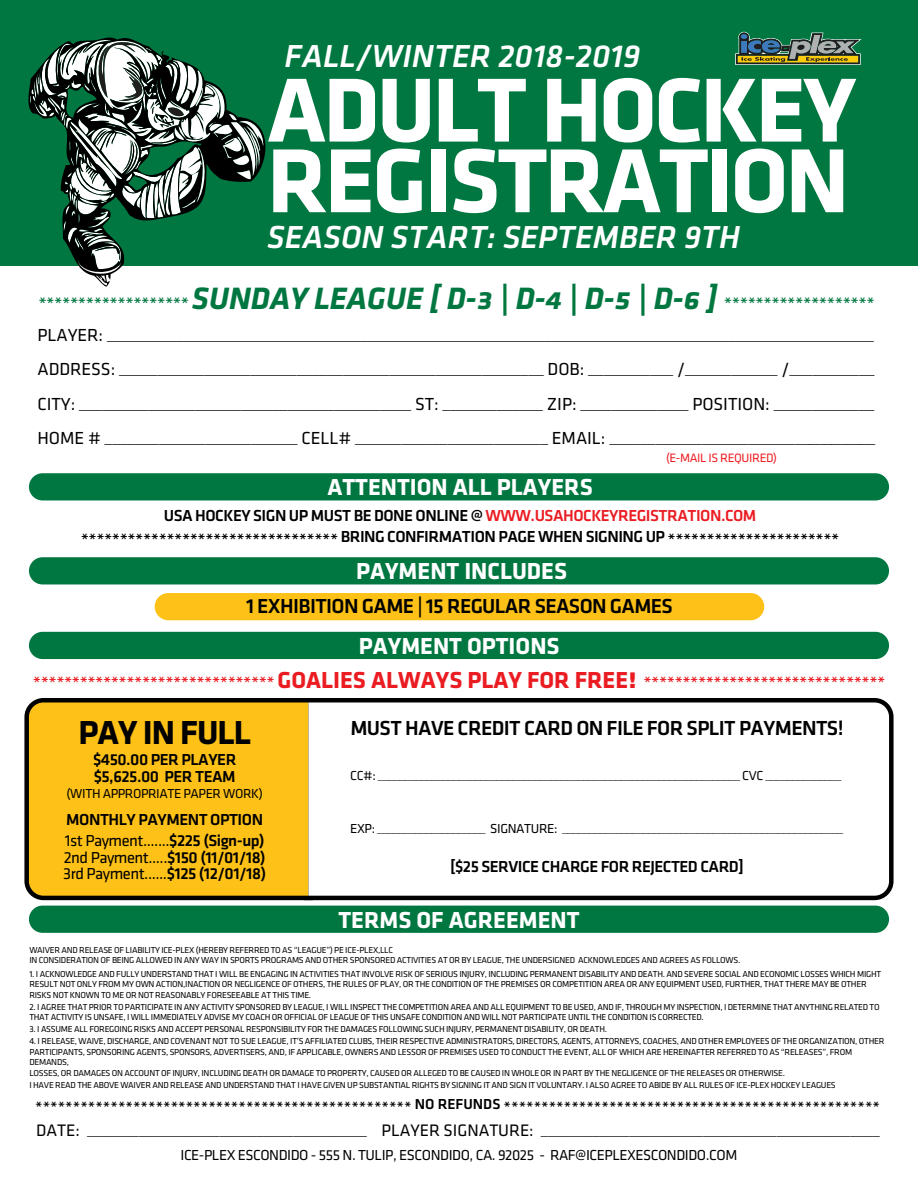
<style>
.page{position:relative;width:918px;height:1188px;background:#fff}
.page>*{position:absolute;margin:0;border:0;box-sizing:border-box;transform-origin:0 0}
.t1{font:94.2px/70.7px "Klavika Bold Caps SCTF";letter-spacing:-.03em;color:#fff}
.t2{font:34.5px "Klavika Bold Caps SCTF";letter-spacing:-.03em;color:#000}
.t3{font:italic 500 33px "Klavika";color:#fff}
.t4{font:24px "Klavika Bold Caps SCTF";color:#fff}
.t5{font:500 21px "Klavika";letter-spacing:-.03em;color:#000}
.t6{font:18.15px/34.7px "Klavika";letter-spacing:-.005em;color:#000;text-align:justify}
.t7{font:17.25px "Klavika";letter-spacing:-.005em;color:#000}
.t8{font:500 16.8px "Klavika";color:#007740}
.t9{font:500 16.5px/16.5px "Klavika";letter-spacing:-.03em;color:#000}
.t10{font:500 16.5px "Klavika";color:#ea1c22}
.t11{font:16.5px/16.5px "Klavika";letter-spacing:-.03em;color:#000}
.t12{font:500 15px "Klavika";color:#000}
.t13{font:15px "Klavika";letter-spacing:-.03em;color:#000}
.t14{font:13.5px "Klavika";letter-spacing:-.03em;color:#000}
.t15{font:12.6px "Klavika";letter-spacing:-.03em;color:#ee1d23}
.t16{font:9px/10.5px "Klavika";letter-spacing:-.03em;color:#000}
.s1{font-family:"Klavika Bold Caps Italic SCTF";font-weight:400;font-size:32.1px}
.s2{color:#ea1c22}
.s3{font-family:"Klavika Bold Caps SCTF";font-weight:400;font-size:24px}
.s4{font-family:"Klavika Bold Caps SCTF";font-weight:400;font-size:30px}
.s5{font-weight:400}
.s6{font-weight:500}
</style>
<div class="page">
<div style="left:0;top:0;width:918px;height:265px;background:#007740"></div>
<svg style="left:24px;top:698px;width:275px;height:203px;background:#232222"></svg>
<svg style="left:299px;top:698px;width:595px;height:203px;background:#1d1d1d"></svg>
<div style="left:29px;top:702px;width:279px;height:194px;background:#fec118"></div>
<svg style="left:308px;top:702px;width:581px;height:194px"></svg>
<div style="left:155px;top:593px;width:609px;height:27px;background:#fec118;border-radius:14px"></div>
<div style="left:29px;top:632px;width:860px;height:27px;background:#007740;border-radius:14px"></div>
<div style="left:29px;top:906px;width:860px;height:27px;background:#007740;border-radius:14px"></div>
<div style="left:29px;top:557px;width:860px;height:27px;background:#007740;border-radius:14px"></div>
<div style="left:29px;top:473px;width:860px;height:27px;background:#007740;border-radius:14px"></div>
<svg style="left:735px;top:32px;width:127px;height:33px"></svg>
<svg style="left:29px;top:37px;width:236px;height:248px"></svg>
<h3 class="t3" style="left:285px;top:38px;width:357px">FALL/WINTER 2018-2019</h3>
<h1 class="t1" style="left:267px;top:75px;width:591px">ADULT HOCKEY<br>REGISTRATION</h1>
<h3 class="t3" style="left:267px;top:219px;width:475px">SEASON START: SEPTEMBER 9TH</h3>
<h3 class="t8" style="left:38px;top:294px;width:838px">******************* <span class="s1">SUNDAY LEAGUE [ D-3 | D-4 | D-5 | D-6 ]</span> *******************</h3>
<p class="t6" style="left:37px;top:318px;width:839px">PLAYER: ____________________________________________________________________________________________________ ADDRESS: _______________________________________________________ DOB: ___________ /____________ /___________ CITY: ___________________________________________ ST: _____________ ZIP: ______________ POSITION: _____________ HOME # _________________________ CELL# _________________________ EMAIL: ___________________________________</p>
<h3 class="t15" style="left:666px;top:451px;width:113px">(E-MAIL IS REQUIRED)</h3>
<h3 class="t4" style="left:327px;top:474px;width:267px">ATTENTION ALL PLAYERS</h3>
<h3 class="t9" style="left:81px;top:504px;width:760px;line-height:24px;text-align:center">USA HOCKEY SIGN UP MUST BE DONE ONLINE @ <span class="s2">WWW.USAHOCKEYREGISTRATION.COM </span>********************************* BRING CONFIRMATION PAGE WHEN SIGNING UP **********************</h3>
<h3 class="t4" style="left:356px;top:558px;width:213px">PAYMENT INCLUDES</h3>
<h3 class="t5" style="left:246px;top:594px;width:428px">1 EXHIBITION GAME | 15 REGULAR SEASON GAMES</h3>
<h3 class="t4" style="left:359px;top:633px;width:202px">PAYMENT OPTIONS</h3>
<h3 class="t10" style="left:33px;top:673px;width:854px">******************************* <span class="s3">GOALIES ALWAYS PLAY FOR FREE</span><span class="s4">!</span> *******************************</h3>
<h2 class="t2" style="left:78px;top:714px;width:174px">PAY IN FULL</h2>
<h3 class="t9" style="left:93px;top:752px;width:145px">$450.00 PER PLAYER $5,625.00 PER TEAM</h3>
<h3 class="t14" style="left:67px;top:787px;width:198px">(WITH APPROPRIATE PAPER WORK)</h3>
<h3 class="t9" style="left:65px;top:810px;width:201px;line-height:21px">MONTHLY PAYMENT OPTION<br><span class="s5">1st Payment.......</span>$225 (Sign-up)</h3>
<h3 class="t11" style="left:63px;top:850px;width:204px">2nd Payment.....<span class="s6">$150 (11/01/18)<br></span>3rd Payment......<span class="s6">$125 (12/01/18)</span></h3>
<h3 class="t5" style="left:350px;top:717px;width:495px">MUST HAVE CREDIT CARD ON FILE FOR SPLIT PAYMENTS!</h3>
<h3 class="t14" style="left:350px;top:768px;width:493px">CC#: ___________________________________________________________________ CVC ______________</h3>
<h3 class="t14" style="left:350px;top:821px;width:495px">EXP: ____________________ SIGNATURE: ____________________________________________________</h3>
<h3 class="t9" style="left:450px;top:859px;width:295px">[$25 SERVICE CHARGE FOR REJECTED CARD]</h3>
<h3 class="t4" style="left:338px;top:907px;width:243px">TERMS OF AGREEMENT</h3>
<p class="t16" style="left:29px;top:945px;width:712px">WAIVER AND RELEASE OF LIABILITY ICE-PLEX (HEREBY REFERRED TO AS “LEAGUE”) PE ICE-PLEX,LLC<br>IN CONSIDERATION OF BEING ALLOWED IN ANY WAY IN SPORTS PROGRAMS AND OTHER SPONSORED ACTIVITIES AT OR BY LEAGUE, THE UNDERSIGNED ACKNOWLEDGES AND AGREES AS FOLLOWS.</p>
<p class="t16" style="left:29px;top:969px;width:853px">1. I ACKNOWLEDGE AND FULLY UNDERSTAND THAT I WILL BE ENGAGING IN ACTIVITIES THAT INVOLVE RISK OF SERIOUS INJURY, INCLUDING PERMANENT DISABILITY AND DEATH. AND SEVERE SOCIAL AND ECONOMIC LOSSES WHICH MIGHT<br>RESULT NOT ONLY FROM MY OWN ACTION,INACTION OR NEGLIGENCE OF OTHERS, THE RULES OF PLAY, OR THE CONDITION OF THE PREMISES OR COMPETITION AREA OR ANY EQUIPMENT USED, FURTHER, THAT THERE MAY BE OTHER<br>RISKS NOT KNOWN TO ME OR NOT REASONABLY FORESEEABLE AT THIS TIME.</p>
<p class="t16" style="left:29px;top:1002px;width:852px">2. I AGREE THAT PRIOR TO PARTICIPATE IN ANY ACTIVITY SPONSORED BY LEAGUE, I WILL INSPECT THE COMPETITION AREA AND ALL EQUIPMENT TO BE USED, AND IF, THROUGH MY INSPECTION, I DETERMINE THAT ANYTHING RELATED TO<br>THAT ACTIVITY IS UNSAFE, I WILL IMMEDIATELY ADVISE MY COACH OR OFFICIAL OF LEAGUE OF THIS UNSAFE CONDITION AND WILL NOT PARTICIPATE UNTIL THE CONDITION IS CORRECTED.</p>
<p class="t16" style="left:29px;top:1024px;width:579px">3. I ASSUME ALL FOREGOING RISKS AND ACCEPT PERSONAL RESPONSIBILITY FOR THE DAMAGES FOLLOWING SUCH INJURY, PERMANENT DISABILITY, OR DEATH.</p>
<p class="t16" style="left:29px;top:1036px;width:857px">4. I RELEASE, WAIVE, DISCHARGE, AND COVENANT NOT TO SUE LEAGUE, IT’S AFFILIATED CLUBS, THEIR RESPECTIVE ADMINISTRATORS, DIRECTORS, AGENTS, ATTORNEYS, COACHES, AND OTHER EMPLOYEES OF THE ORGANIZATION, OTHER PARTICIPANTS, SPONSORING AGENTS, SPONSORS, ADVERTISERS, AND, IF APPLICABLE, OWNERS AND LESSOR OF PREMISES USED TO CONDUCT THE EVENT, ALL OF WHICH ARE HEREINAFTER REFERRED TO AS “RELEASES”, FROM DEMANDS,<br>LOSSES, OR DAMAGES ON ACCOUNT OF INJURY, INCLUDING DEATH OR DAMAGE TO PROPERTY, CAUSED OR ALLEGED TO BE CAUSED IN WHOLE OR IN PART BY THE NEGLIGENCE OF THE RELEASES OR OTHERWISE.</p>
<p class="t16" style="left:29px;top:1080px;width:808px">I HAVE READ THE ABOVE WAIVER AND RELEASE AND UNDERSTAND THAT I HAVE GIVEN UP SUBSTANTIAL RIGHTS BY SIGNING IT AND SIGN IT VOLUNTARY. I ALSO AGREE TO ABIDE BY ALL RULES OF ICE-PLEX HOCKEY LEAGUES</p>
<h3 class="t12" style="left:35px;top:1099px;width:846px">************************************************** NO REFUNDS **************************************************</h3>
<h3 class="t7" style="left:36px;top:1120px;width:845px">DATE: ______________________________________ PLAYER SIGNATURE: ______________________________________________</h3>
<h3 class="t13" style="left:181px;top:1147px;width:558px">ICE-PLEX ESCONDIDO - 555 N. TULIP, ESCONDIDO, CA. 92025 - RAF@ICEPLEXESCONDIDO.COM</h3>
</div>
